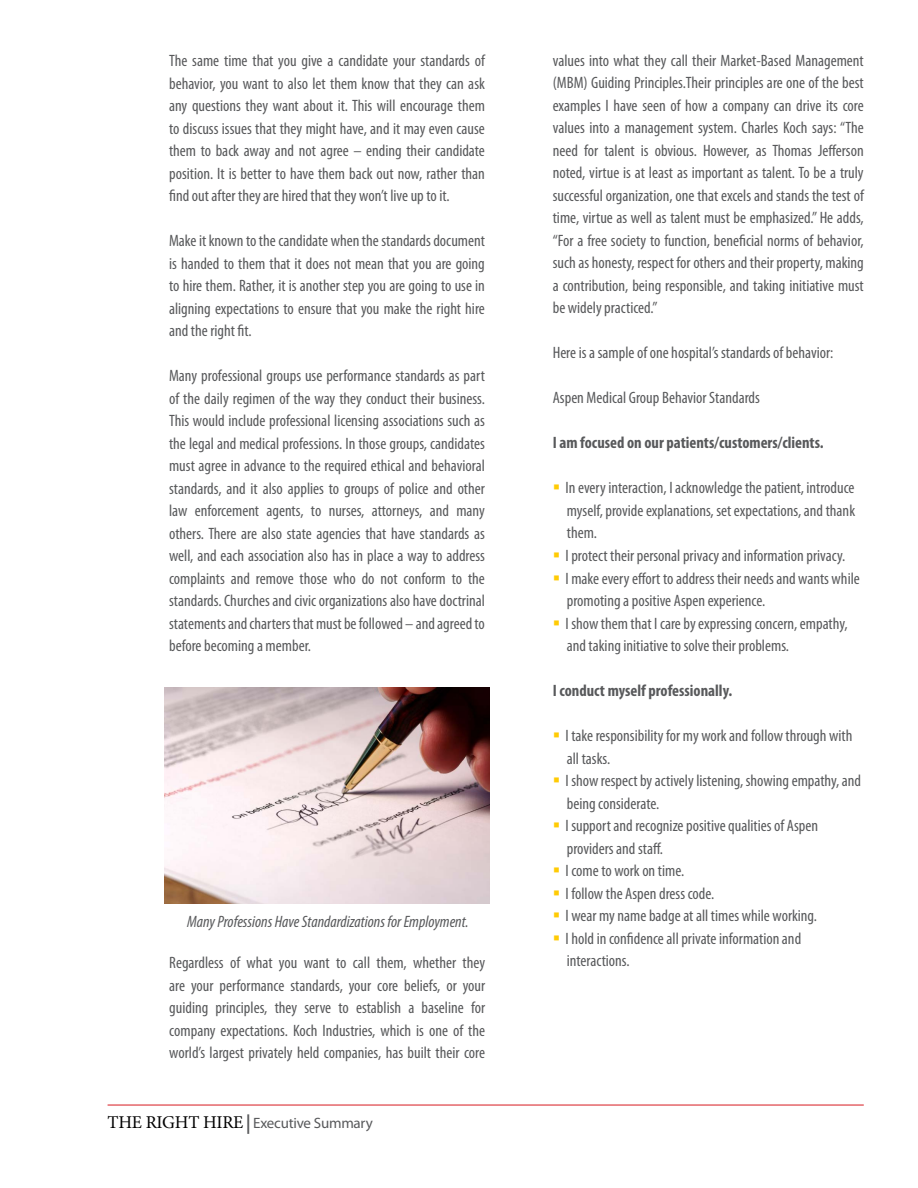
<style>
.page{position:relative;width:918px;height:1188px;background:#fff}
.page>*{position:absolute;margin:0;border:0;box-sizing:border-box;transform-origin:0 0}
.t1{font:condensed 16.5px/22.5px "Myriad Pro";color:#58595b;text-align:justify}
.t2{font:700 condensed 16.5px "Myriad Pro";color:#58595b}
.t3{font:italic condensed 16.5px "Myriad Pro";color:#58595b}
.t4{font:15px "Myriad Pro";letter-spacing:-.015em;color:#58595b}
.s1{color:#ffcb05}
.s2{font-family:"Minion Pro";font-size:18px;color:#000}
.s3{font-weight:600;font-size:19.5px}
</style>
<div class="page">
<img style="left:164px;top:687px;width:326px;height:216px">
<hr style="left:108px;top:1105px;width:756px;height:1px;background:#d71920">
<p class="t1" style="left:169px;top:49px;width:317px">The same time that you give a candidate your standards of behavior, you want to also let them know that they can ask any questions they want about it. This will encourage them to discuss issues that they might have, and it may even cause them to back away and not agree – ending their candidate position. It is better to have them back out now, rather than find out after they are hired that they won’t live up to it.</p>
<p class="t1" style="left:169px;top:230px;width:317px">Make it known to the candidate when the standards document is handed to them that it does not mean that you are going to hire them. Rather, it is another step you are going to use in aligning expectations to ensure that you make the right hire and the right fit.</p>
<p class="t1" style="left:169px;top:365px;width:317px">Many professional groups use performance standards as part of the daily regimen of the way they conduct their business.<br>This would include professional licensing associations such as the legal and medical professions. In those groups, candidates must agree in advance to the required ethical and behavioral standards, and it also applies to groups of police and other law enforcement agents, to nurses, attorneys, and many others. There are also state agencies that have standards as well, and each association also has in place a way to address complaints and remove those who do not conform to the standards. Churches and civic organizations also have doctrinal statements and charters that must be followed – and agreed to before becoming a member.</p>
<p class="t3" style="left:187px;top:912px;width:283px">Many Professions Have Standardizations for Employment.</p>
<p class="t1" style="left:553px;top:49px;width:313px">values into what they call their Market-Based Management (MBM) Guiding Principles.Their principles are one of the best examples I have seen of how a company can drive its core values into a management system. Charles Koch says: “The need for talent is obvious. However, as Thomas Jefferson noted, virtue is at least as important as talent. To be a truly successful organization, one that excels and stands the test of time, virtue as well as talent must be emphasized.” He adds, “For a free society to function, beneficial norms of behavior, such as honesty, respect for others and their property, making a contribution, being responsible, and taking initiative must be widely practiced.”</p>
<p class="t1" style="left:553px;top:342px;width:282px">Here is a sample of one hospital’s standards of behavior:</p>
<p class="t1" style="left:553px;top:387px;width:209px">Aspen Medical Group Behavior Standards</p>
<p class="t2" style="left:553px;top:433px;width:273px">I am focused on our patients/customers/clients.</p>
<p class="t1" style="left:567px;top:477px;width:290px;text-indent:-14px"><span class="s1">▪</span> In every interaction, I acknowledge the patient, introduce myself, provide explanations, set expectations, and thank them.</p>
<p class="t1" style="left:553px;top:544px;width:294px"><span class="s1">▪</span> I protect their personal privacy and information privacy.</p>
<p class="t1" style="left:567px;top:567px;width:295px;text-indent:-14px"><span class="s1">▪</span> I make every effort to address their needs and wants while promoting a positive Aspen experience.</p>
<p class="t1" style="left:567px;top:612px;width:282px;text-indent:-14px"><span class="s1">▪</span> I show them that I care by expressing concern, empathy, and taking initiative to solve their problems.</p>
<p class="t2" style="left:553px;top:680px;width:181px">I conduct myself professionally.</p>
<p class="t1" style="left:567px;top:724px;width:287px;text-indent:-14px"><span class="s1">▪</span> I take responsibility for my work and follow through with all tasks.</p>
<p class="t1" style="left:567px;top:769px;width:296px;text-indent:-14px"><span class="s1">▪</span> I show respect by actively listening, showing empathy, and being considerate.</p>
<p class="t1" style="left:567px;top:814px;width:253px;text-indent:-14px"><span class="s1">▪</span> I support and recognize positive qualities of Aspen providers and staff.</p>
<p class="t1" style="left:553px;top:859px;width:133px"><span class="s1">▪</span> I come to work on time.</p>
<p class="t1" style="left:553px;top:882px;width:163px"><span class="s1">▪</span> I follow the Aspen dress code.</p>
<p class="t1" style="left:553px;top:904px;width:266px"><span class="s1">▪</span> I wear my name badge at all times while working.</p>
<p class="t1" style="left:553px;top:927px;width:250px"><span class="s1">▪</span> I hold in confidence all private information and</p>
<p class="t1" style="left:169px;top:952px;width:317px">Regardless of what you want to call them, whether they</p>
<p class="t1" style="left:567px;top:949px;width:64px">interactions.</p>
<p class="t1" style="left:169px;top:974px;width:317px">are your performance standards, your core beliefs, or your guiding principles, they serve to establish a baseline for company expectations. Koch Industries, which is one of the world’s largest privately held companies, has built their core</p>
<p class="t4" style="left:108px;top:1114px;width:267px"><span class="s2">THE RIGHT HIRE</span><span class="s3">|</span> Executive Summary</p>
</div>
